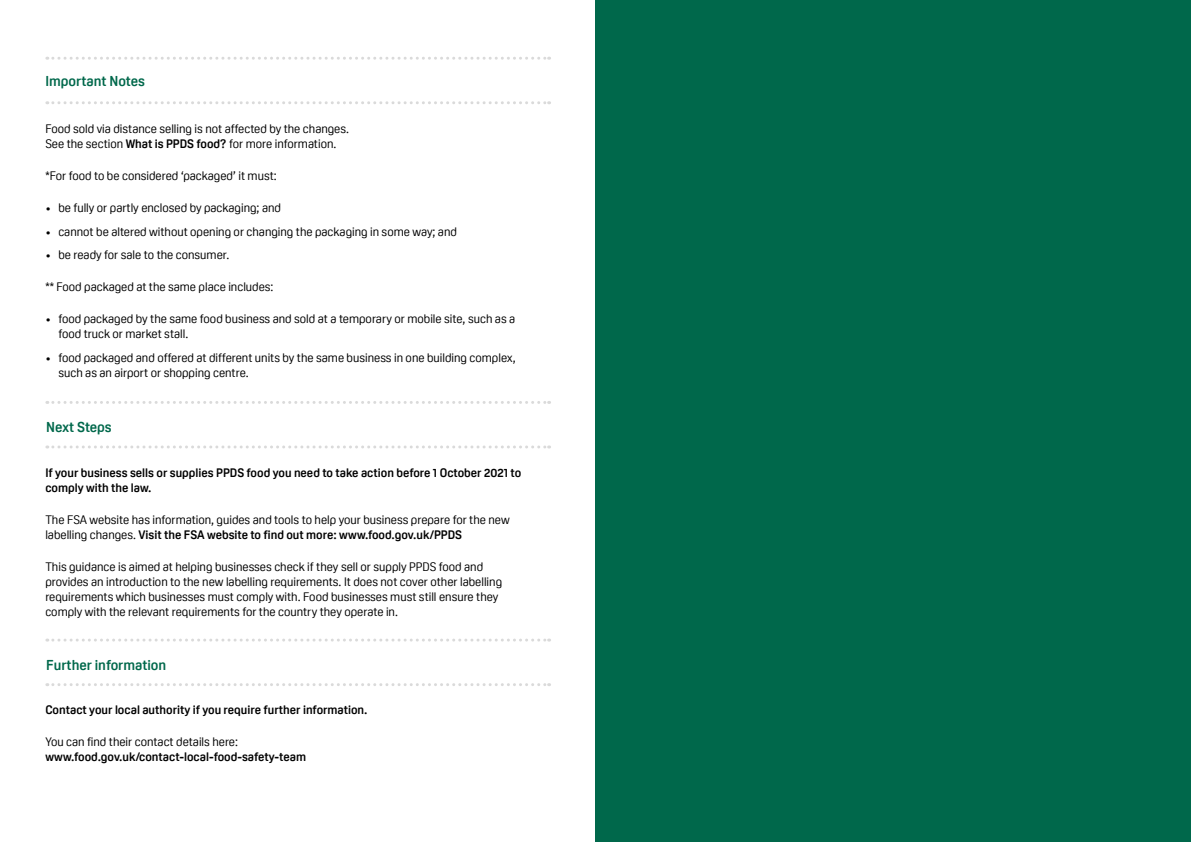
<style>
.page{position:relative;width:1191px;height:842px;background:#fff}
.page>*{position:absolute;margin:0;border:0;box-sizing:border-box;transform-origin:0 0}
.t1{font:700 14px "Oscine";color:#00684b}
.t2{font:12px/15px "Oscine";color:#000}
.t3{font:700 12px/15px "Oscine";color:#000}
.s1{font-weight:700}
</style>
<div class="page">
<div style="left:595px;top:0;width:596px;height:842px;background:#00684b"></div>
<svg style="left:47px;top:57px;width:502px;height:3px"></svg>
<svg style="left:47px;top:101px;width:502px;height:3px"></svg>
<svg style="left:47px;top:401px;width:502px;height:3px"></svg>
<svg style="left:47px;top:445px;width:502px;height:3px"></svg>
<svg style="left:47px;top:639px;width:502px;height:3px"></svg>
<svg style="left:47px;top:683px;width:502px;height:3px"></svg>
<p class="t1" style="left:45px;top:73px;width:101px">Important Notes</p>
<p class="t2" style="left:45px;top:121px;width:305px">Food sold via distance selling is not affected by the changes.<br>See the section <span class="s1">What is PPDS food?</span> for more information.</p>
<p class="t2" style="left:45px;top:168px;width:233px">*For food to be considered ‘packaged’ it must:</p>
<p class="t2" style="left:45px;top:200px;width:237px">• be fully or partly enclosed by packaging; and</p>
<p class="t2" style="left:45px;top:224px;width:413px">• cannot be altered without opening or changing the packaging in some way; and</p>
<p class="t2" style="left:45px;top:247px;width:185px">• be ready for sale to the consumer.</p>
<p class="t2" style="left:45px;top:279px;width:230px">** Food packaged at the same place includes:</p>
<p class="t2" style="left:58px;top:311px;width:458px;text-indent:-13px">• food packaged by the same food business and sold at a temporary or mobile site, such as a food truck or market stall.</p>
<p class="t2" style="left:58px;top:350px;width:459px;text-indent:-13px">• food packaged and offered at different units by the same business in one building complex, such as an airport or shopping centre.</p>
<p class="t1" style="left:46px;top:419px;width:67px">Next Steps</p>
<p class="t3" style="left:45px;top:465px;width:477px">If your business sells or supplies PPDS food you need to take action before 1 October 2021 to comply with the law.</p>
<p class="t2" style="left:45px;top:512px;width:466px">The FSA website has information, guides and tools to help your business prepare for the new labelling changes. <span class="s1">Visit the FSA website to find out more: www.food.gov.uk/PPDS</span></p>
<p class="t2" style="left:45px;top:559px;width:458px">This guidance is aimed at helping businesses check if they sell or supply PPDS food and provides an introduction to the new labelling requirements. It does not cover other labelling requirements which businesses must comply with. Food businesses must still ensure they comply with the relevant requirements for the country they operate in.</p>
<p class="t1" style="left:46px;top:657px;width:121px">Further information</p>
<p class="t3" style="left:45px;top:703px;width:324px">Contact your local authority if you require further information.</p>
<p class="t2" style="left:45px;top:735px;width:194px">You can find their contact details here:</p>
<p class="t3" style="left:45px;top:750px;width:262px">www.food.gov.uk/contact-local-food-safety-team</p>
</div>
